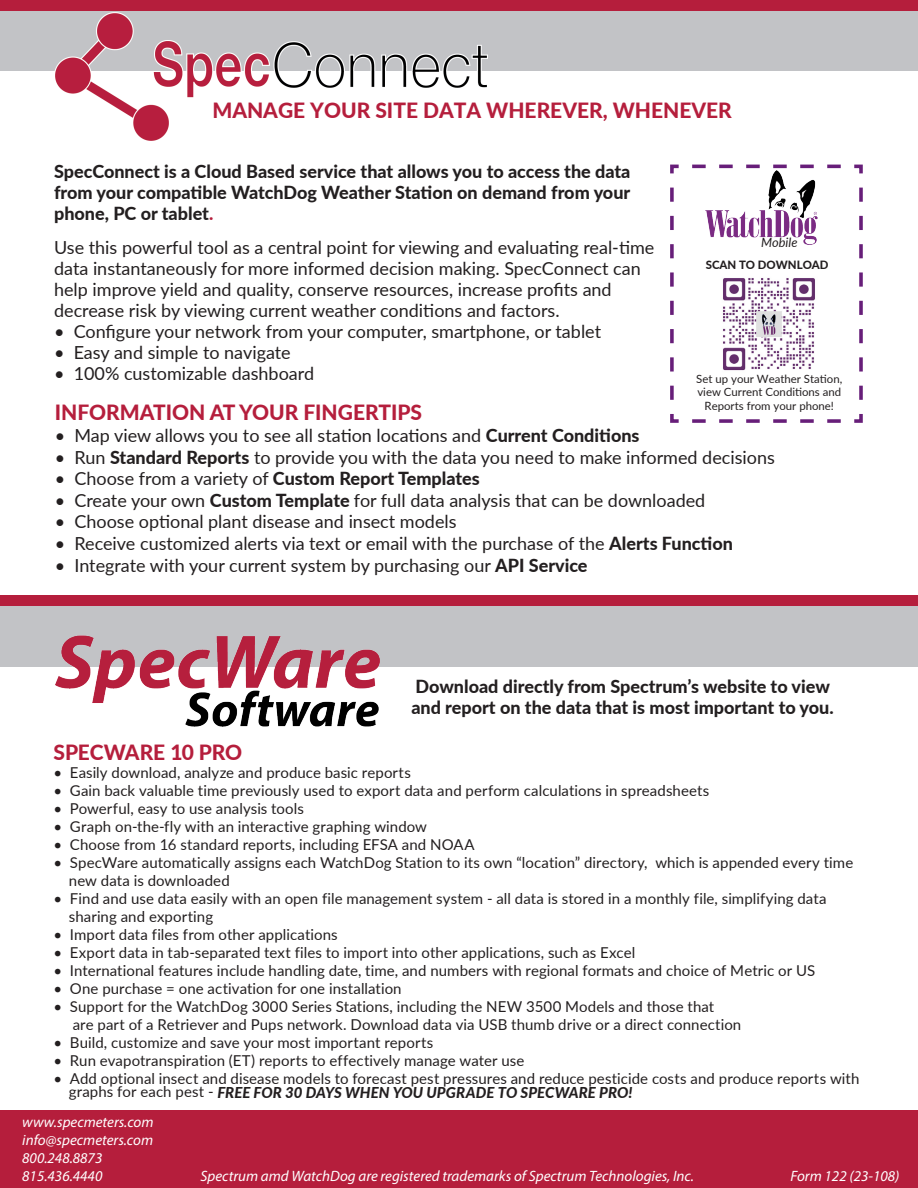
<style>
.page{position:relative;width:918px;height:1188px;background:#fff}
.page>*{position:absolute;margin:0;border:0;box-sizing:border-box;transform-origin:0 0}
.t1{font:800 21px "Lato";color:#b51e3c}
.t2{font:18px/21px "Lato";color:#231f20}
.t3{font:800 18px/21px "Lato";color:#231f20;text-align:justify}
.t4{font:15px "Lato";letter-spacing:.005em;color:#231f20}
.t5{font:italic 15px "Myriad Pro";color:#fff}
.t6{font:italic 800 15px "Lato";color:#231f20}
.t7{font:italic 12.9px "Lato";color:#231f20}
.t8{font:11.4px "Lato";color:#231f20}
.t9{font:800 11.4px "Lato";color:#231f20}
.s1{color:#b51e3c}
.s2{font-weight:800}
.s3{font-weight:400;font-style:normal}
</style>
<div class="page">
<div style="left:0;top:1110px;width:918px;height:78px;background:#b51e3c"></div>
<div style="left:0;top:605px;width:918px;height:61px;background:#c2c3c6"></div>
<div style="left:0;top:596px;width:918px;height:10px;background:#b51e3c"></div>
<img style="left:0;top:635px;width:460px;height:92px">
<div style="left:0;top:10px;width:918px;height:61px;background:#c2c3c6"></div>
<div style="left:0;top:0;width:918px;height:10px;background:#b51e3c"></div>
<img style="left:55px;top:13px;width:433px;height:128px">
<svg style="left:670px;top:164px;width:193px;height:259px"></svg>
<p class="t1" style="left:212px;top:94px;width:521px">MANAGE YOUR SITE DATA WHEREVER, WHENEVER</p>
<p class="t3" style="left:54px;top:160px;width:578px">SpecConnect is a Cloud Based service that allows you to access the data from your compatible WatchDog Weather Station on demand from your phone, PC or tablet<span class="s1">.</span></p>
<p class="t2" style="left:54px;top:236px;width:602px">Use this powerful tool as a central point for viewing and evaluating real-time data instantaneously for more informed decision making. SpecConnect can</p>
<p class="t2" style="left:54px;top:278px;width:559px">help improve yield and quality, conserve resources, increase profits and</p>
<p class="t2" style="left:54px;top:299px;width:507px">decrease risk by viewing current weather conditions and factors.</p>
<p class="t2" style="left:54px;top:320px;width:549px">• Configure your network from your computer, smartphone, or tablet</p>
<p class="t2" style="left:54px;top:341px;width:238px">• Easy and simple to navigate</p>
<p class="t2" style="left:54px;top:362px;width:262px">• 100% customizable dashboard</p>
<p class="t1" style="left:55px;top:397px;width:369px">INFORMATION AT YOUR FINGERTIPS</p>
<p class="t2" style="left:55px;top:424px;width:586px">• Map view allows you to see all station locations and <span class="s2">Current Conditions</span></p>
<p class="t2" style="left:55px;top:446px;width:722px">• Run <span class="s2">Standard Reports</span> to provide you with the data you need to make informed decisions</p>
<p class="t2" style="left:55px;top:467px;width:427px">• Choose from a variety of <span class="s2">Custom Report Templates</span></p>
<p class="t2" style="left:55px;top:489px;width:652px">• Create your own <span class="s2">Custom Template</span> for full data analysis that can be downloaded</p>
<p class="t2" style="left:55px;top:511px;width:403px">• Choose optional plant disease and insect models</p>
<p class="t2" style="left:55px;top:532px;width:680px">• Receive customized alerts via text or email with the purchase of the <span class="s2">Alerts Function</span></p>
<p class="t2" style="left:55px;top:554px;width:534px">• Integrate with your current system by purchasing our <span class="s2">API Service</span></p>
<p class="t7" style="left:761px;top:233px;width:38px">Mobile</p>
<p class="t9" style="left:706px;top:257px;width:124px">SCAN TO DOWNLOAD</p>
<p class="t8" style="left:696px;top:370px;width:147px">Set up your Weather Station,</p>
<p class="t8" style="left:697px;top:384px;width:145px">view Current Conditions and</p>
<p class="t8" style="left:705px;top:398px;width:131px">Reports from your phone!</p>
<p class="t3" style="left:416px;top:675px;width:416px">Download directly from Spectrum’s website to view</p>
<p class="t3" style="left:411px;top:696px;width:424px">and report on the data that is most important to you.</p>
<p class="t1" style="left:54px;top:736px;width:190px">SPECWARE 10 PRO</p>
<p class="t4" style="left:54px;top:762px;width:359px">• Easily download, analyze and produce basic reports</p>
<p class="t4" style="left:54px;top:780px;width:657px">• Gain back valuable time previously used to export data and perform calculations in spreadsheets</p>
<p class="t4" style="left:54px;top:798px;width:252px">• Powerful, easy to use analysis tools</p>
<p class="t4" style="left:54px;top:816px;width:375px">• Graph on-the-fly with an interactive graphing window</p>
<p class="t4" style="left:54px;top:834px;width:423px">• Choose from 16 standard reports, including EFSA and NOAA</p>
<p class="t4" style="left:54px;top:852px;width:801px">• SpecWare automatically assigns each WatchDog Station to its own “location” directory, which is appended every time</p>
<p class="t4" style="left:69px;top:870px;width:162px">new data is downloaded</p>
<p class="t4" style="left:54px;top:888px;width:775px">• Find and use data easily with an open file management system - all data is stored in a monthly file, simplifying data</p>
<p class="t4" style="left:69px;top:906px;width:146px">sharing and exporting</p>
<p class="t4" style="left:54px;top:924px;width:286px">• Import data files from other applications</p>
<p class="t4" style="left:54px;top:942px;width:583px">• Export data in tab-separated text files to import into other applications, such as Excel</p>
<p class="t4" style="left:54px;top:960px;width:763px">• International features include handling date, time, and numbers with regional formats and choice of Metric or US</p>
<p class="t4" style="left:54px;top:978px;width:350px">• One purchase = one activation for one installation</p>
<p class="t4" style="left:54px;top:996px;width:662px">• Support for the WatchDog 3000 Series Stations, including the NEW 3500 Models and those that</p>
<p class="t4" style="left:73px;top:1014px;width:670px">are part of a Retriever and Pups network. Download data via USB thumb drive or a direct connection</p>
<p class="t4" style="left:54px;top:1032px;width:381px">• Build, customize and save your most important reports</p>
<p class="t4" style="left:54px;top:1050px;width:472px">• Run evapotranspiration (ET) reports to effectively manage water use</p>
<p class="t4" style="left:54px;top:1068px;width:807px">• Add optional insect and disease models to forecast pest pressures and reduce pesticide costs and produce reports with</p>
<p class="t6" style="left:69px;top:1081px;width:565px"><span class="s3">graphs for each pest -</span> FREE FOR 30 DAYS WHEN YOU UPGRADE TO SPECWARE PRO!</p>
<p class="t5" style="left:22px;top:1113px;width:133px">www.specmeters.com</p>
<p class="t5" style="left:22px;top:1131px;width:132px">info@specmeters.com</p>
<p class="t5" style="left:22px;top:1149px;width:82px">800.248.8873</p>
<p class="t5" style="left:22px;top:1167px;width:82px">815.436.4440</p>
<p class="t5" style="left:201px;top:1167px;width:495px">Spectrum amd WatchDog are registered trademarks of Spectrum Technologies, Inc.</p>
<p class="t5" style="left:791px;top:1167px;width:110px">Form 122 (23-108)</p>
</div>
